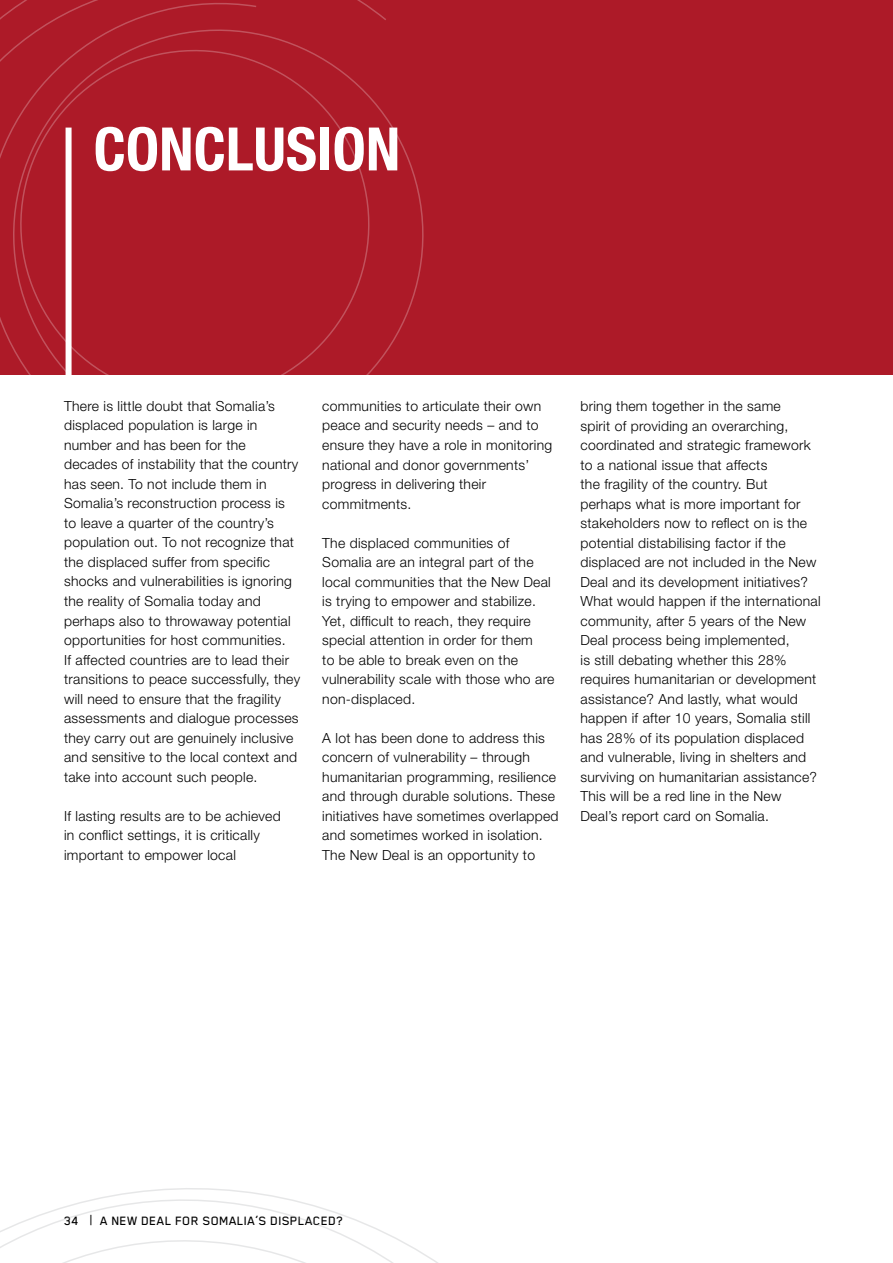
<style>
.page{position:relative;width:893px;height:1263px;background:#fff}
.page>*{position:absolute;margin:0;border:0;box-sizing:border-box;transform-origin:0 0}
.t1{font:700 condensed 60px "Helvetica Neue LT Std";color:#fff}
.t2{font:300 13.95px/19.5px "Helvetica Neue LT Std";letter-spacing:.02em;color:#000}
.t3{font:500 13.95px "Blender Pro";letter-spacing:.02em;color:#000}
.s1{font-family:"Helvetica Neue";font-weight:400;font-stretch:condensed}
</style>
<div class="page">
<div style="left:0;top:0;width:893px;height:374px;background:#ad1a28"></div>
<svg style="left:0;top:1188px;width:438px;height:75px"></svg>
<svg style="left:0;top:0;width:452px;height:375px"></svg>
<h1 class="t1" style="left:94px;top:113px;width:65px">CONCL</h1>
<h1 class="t1" style="left:254px;top:113px;width:61px">USION</h1>
<p class="t2" style="left:64px;top:396px;width:238px">There is little doubt that Somalia’s displaced population is large in number and has been for the decades of instability that the country has seen. To not include them in Somalia’s reconstruction process is to leave a quarter of the country’s population out. To not recognize that the displaced suffer from specific shocks and vulnerabilities is ignoring the reality of Somalia today and perhaps also to throwaway potential opportunities for host communities.<br>If affected countries are to lead their transitions to peace successfully, they will need to ensure that the fragility assessments and dialogue processes they carry out are genuinely inclusive and sensitive to the local context and take into account such people.</p>
<p class="t2" style="left:64px;top:805px;width:218px">If lasting results are to be achieved in conflict settings, it is critically important to empower local</p>
<p class="t2" style="left:322px;top:396px;width:231px">communities to articulate their own peace and security needs – and to ensure they have a role in monitoring national and donor governments’ progress in delivering their commitments.</p>
<p class="t2" style="left:322px;top:532px;width:234px">The displaced communities of<br>Somalia are an integral part of the local communities that the New Deal is trying to empower and stabilize.<br>Yet, difficult to reach, they require special attention in order for them<br>to be able to break even on the vulnerability scale with those who are non-displaced.</p>
<p class="t2" style="left:322px;top:727px;width:238px">A lot has been done to address this concern of vulnerability – through humanitarian programming, resilience and through durable solutions. These initiatives have sometimes overlapped and sometimes worked in isolation.<br>The New Deal is an opportunity to</p>
<p class="t2" style="left:580px;top:396px;width:242px">bring them together in the same<br>spirit of providing an overarching, coordinated and strategic framework to a national issue that affects<br>the fragility of the country. But perhaps what is more important for stakeholders now to reflect on is the potential distabilising factor if the displaced are not included in the New Deal and its development initiatives?<br>What would happen if the international community, after 5 years of the New Deal process being implemented,<br>is still debating whether this 28% requires humanitarian or development assistance? And lastly, what would happen if after 10 years, Somalia still has 28% of its population displaced and vulnerable, living in shelters and surviving on humanitarian assistance?<br>This will be a red line in the New Deal’s report card on Somalia.</p>
<p class="t3" style="left:64px;top:1214px;width:280px">34 <span class="s1">|</span> A NEW DEAL FOR SOMALIA’S DISPLACED?</p>
</div>
